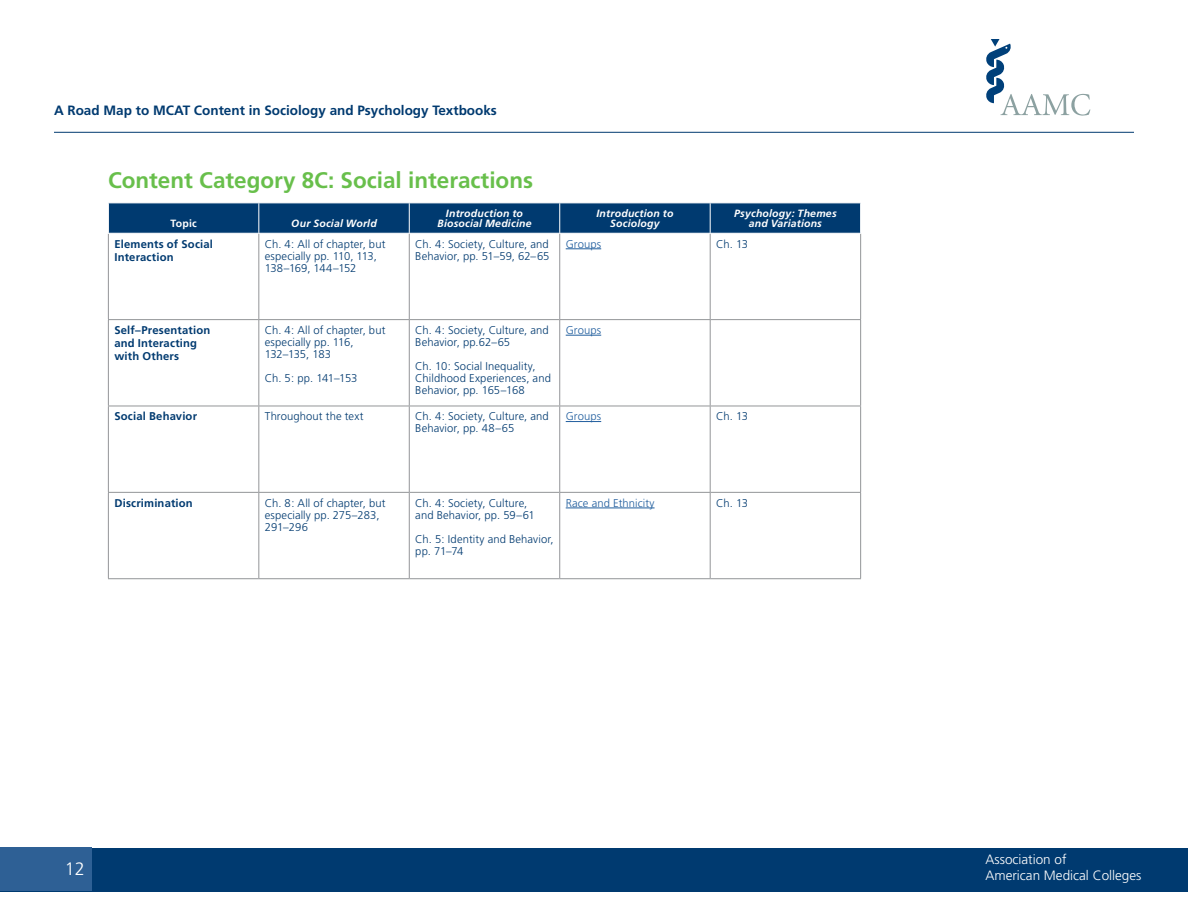
<style>
.page{position:relative;width:1188px;height:918px;background:#fff}
.page>*{position:absolute;margin:0;border:0;box-sizing:border-box;transform-origin:0 0}
.t1{font:700 22.5px "Frutiger";color:#68bf4b}
.t2{font:300 18px "Frutiger";color:#fff}
.t3{font:700 13.5px "Frutiger";color:#003a70}
.t4{font:300 13.5px/16.2px "Frutiger";color:#fff}
.t5{font:300 11.25px/12px "Frutiger";letter-spacing:.01em;color:#003a70}
.t6{font:700 11.25px/13.2px "Frutiger";letter-spacing:.015em;color:#003a70}
.t7{font:300 11.25px "Frutiger";letter-spacing:.01em;color:#215e9e}
.t8{font:300 11.25px "Frutiger";letter-spacing:-.03em;color:#003a70}
.t9{font:italic 700 10.5px/10.5px "Frutiger";letter-spacing:.015em;color:#fff;text-align:center}
.t10{font:700 10.5px "Frutiger";letter-spacing:.02em;color:#fff}
</style>
<div class="page">
<svg style="left:986px;top:39px;width:104px;height:77px"></svg>
<hr style="left:54px;top:132px;width:1080px;height:1px;background:#003a70">
<div style="left:0;top:848px;width:1188px;height:44px;background:#003a70"></div>
<div style="left:0;top:848px;width:92px;height:43px;background:#2e6095"></div>
<svg style="left:109px;top:203px;width:751px;height:30px;background:#053e73"></svg>
<hr style="left:108px;top:234px;width:1px;height:85px;background:#939598">
<hr style="left:258px;top:234px;width:1px;height:85px;background:#939598">
<hr style="left:409px;top:234px;width:1px;height:85px;background:#939598">
<hr style="left:559px;top:234px;width:1px;height:85px;background:#939598">
<hr style="left:710px;top:234px;width:1px;height:85px;background:#939598">
<hr style="left:860px;top:234px;width:1px;height:85px;background:#939598">
<hr style="left:108px;top:319px;width:151px;height:1px;background:#939598">
<hr style="left:108px;top:320px;width:1px;height:86px;background:#939598">
<hr style="left:259px;top:319px;width:150px;height:1px;background:#939598">
<hr style="left:258px;top:320px;width:1px;height:86px;background:#939598">
<hr style="left:409px;top:319px;width:151px;height:1px;background:#939598">
<hr style="left:409px;top:320px;width:1px;height:86px;background:#939598">
<hr style="left:560px;top:319px;width:150px;height:1px;background:#939598">
<hr style="left:559px;top:320px;width:1px;height:86px;background:#939598">
<hr style="left:710px;top:319px;width:151px;height:1px;background:#939598">
<hr style="left:710px;top:320px;width:1px;height:86px;background:#939598">
<hr style="left:860px;top:320px;width:1px;height:86px;background:#939598">
<hr style="left:108px;top:406px;width:151px;height:1px;background:#939598">
<hr style="left:108px;top:406px;width:1px;height:86px;background:#939598">
<hr style="left:259px;top:406px;width:150px;height:1px;background:#939598">
<hr style="left:258px;top:406px;width:1px;height:86px;background:#939598">
<hr style="left:409px;top:406px;width:151px;height:1px;background:#939598">
<hr style="left:409px;top:406px;width:1px;height:86px;background:#939598">
<hr style="left:560px;top:406px;width:150px;height:1px;background:#939598">
<hr style="left:559px;top:406px;width:1px;height:86px;background:#939598">
<hr style="left:710px;top:406px;width:151px;height:1px;background:#939598">
<hr style="left:710px;top:406px;width:1px;height:86px;background:#939598">
<hr style="left:860px;top:406px;width:1px;height:86px;background:#939598">
<hr style="left:108px;top:492px;width:151px;height:1px;background:#939598">
<hr style="left:108px;top:493px;width:1px;height:85px;background:#939598">
<hr style="left:259px;top:492px;width:150px;height:1px;background:#939598">
<hr style="left:258px;top:493px;width:1px;height:85px;background:#939598">
<hr style="left:409px;top:492px;width:151px;height:1px;background:#939598">
<hr style="left:409px;top:493px;width:1px;height:85px;background:#939598">
<hr style="left:560px;top:492px;width:150px;height:1px;background:#939598">
<hr style="left:559px;top:493px;width:1px;height:85px;background:#939598">
<hr style="left:710px;top:492px;width:151px;height:1px;background:#939598">
<hr style="left:710px;top:493px;width:1px;height:85px;background:#939598">
<hr style="left:860px;top:493px;width:1px;height:85px;background:#939598">
<hr style="left:108px;top:578px;width:151px;height:1px;background:#939598">
<hr style="left:259px;top:578px;width:150px;height:1px;background:#939598">
<hr style="left:409px;top:578px;width:151px;height:1px;background:#939598">
<hr style="left:560px;top:578px;width:150px;height:1px;background:#939598">
<hr style="left:710px;top:578px;width:151px;height:1px;background:#939598">
<hr style="left:258px;top:203px;width:1px;height:30px;background:#fff">
<hr style="left:409px;top:203px;width:1px;height:30px;background:#fff">
<hr style="left:559px;top:203px;width:1px;height:30px;background:#fff">
<hr style="left:710px;top:203px;width:1px;height:30px;background:#fff">
<hr style="left:566px;top:249px;width:35px;height:1px;background:#215e9e">
<hr style="left:566px;top:335px;width:35px;height:1px;background:#215e9e">
<hr style="left:566px;top:421px;width:35px;height:1px;background:#215e9e">
<hr style="left:566px;top:508px;width:89px;height:1px;background:#215e9e">
<p class="t3" style="left:54px;top:102px;width:444px">A Road Map to MCAT Content in Sociology and Psychology Textbooks</p>
<h1 class="t1" style="left:108px;top:166px;width:427px">Content Category 8C: Social interactions</h1>
<p class="t10" style="left:170px;top:217px;width:28px">Topic</p>
<p class="t9" style="left:291px;top:218px;width:87px">Our Social World</p>
<p class="t9" style="left:437px;top:208px;width:96px">Introduction to<br>Biosocial Medicine</p>
<p class="t9" style="left:596px;top:208px;width:79px">Introduction to<br>Sociology</p>
<p class="t9" style="left:734px;top:208px;width:104px">Psychology: Themes and Variations</p>
<p class="t6" style="left:114px;top:237px;width:100px">Elements of Social<br>Interaction</p>
<p class="t5" style="left:265px;top:238px;width:122px">Ch. 4: All of chapter, but especially pp. 110, 113,<br>138–169, 144–152</p>
<p class="t5" style="left:415px;top:238px;width:136px">Ch. 4: Society, Culture, and<br>Behavior, pp. 51–59, 62–65</p>
<p class="t7" style="left:566px;top:237px;width:37px">Groups</p>
<p class="t5" style="left:716px;top:238px;width:33px">Ch. 13</p>
<p class="t6" style="left:114px;top:324px;width:97px">Self–Presentation and Interacting with Others</p>
<p class="t5" style="left:265px;top:324px;width:122px">Ch. 4: All of chapter, but especially pp. 116,<br>132–135, 183</p>
<p class="t8" style="left:265px;top:372px;width:94px">Ch. 5: pp. 141–153</p>
<p class="t5" style="left:415px;top:324px;width:135px">Ch. 4: Society, Culture, and<br>Behavior, pp.62–65</p>
<p class="t5" style="left:415px;top:360px;width:137px">Ch. 10: Social Inequality,<br>Childhood Experiences, and<br>Behavior, pp. 165–168</p>
<p class="t7" style="left:566px;top:324px;width:37px">Groups</p>
<p class="t6" style="left:114px;top:410px;width:84px">Social Behavior</p>
<p class="t5" style="left:265px;top:411px;width:100px">Throughout the text</p>
<p class="t5" style="left:415px;top:411px;width:135px">Ch. 4: Society, Culture, and<br>Behavior, pp. 48–65</p>
<p class="t7" style="left:566px;top:410px;width:37px">Groups</p>
<p class="t5" style="left:716px;top:411px;width:33px">Ch. 13</p>
<p class="t6" style="left:114px;top:496px;width:80px">Discrimination</p>
<p class="t5" style="left:265px;top:497px;width:122px">Ch. 8: All of chapter, but especially pp. 275–283,<br>291–296</p>
<p class="t5" style="left:415px;top:497px;width:121px">Ch. 4: Society, Culture, and Behavior, pp. 59–61</p>
<p class="t5" style="left:415px;top:533px;width:140px">Ch. 5: Identity and Behavior, pp. 71–74</p>
<p class="t7" style="left:566px;top:497px;width:90px">Race and Ethnicity</p>
<p class="t5" style="left:716px;top:497px;width:33px">Ch. 13</p>
<h2 class="t2" style="left:65px;top:859px;width:22px">12</h2>
<p class="t4" style="left:986px;top:852px;width:158px">Association of<br>American Medical Colleges</p>
</div>
